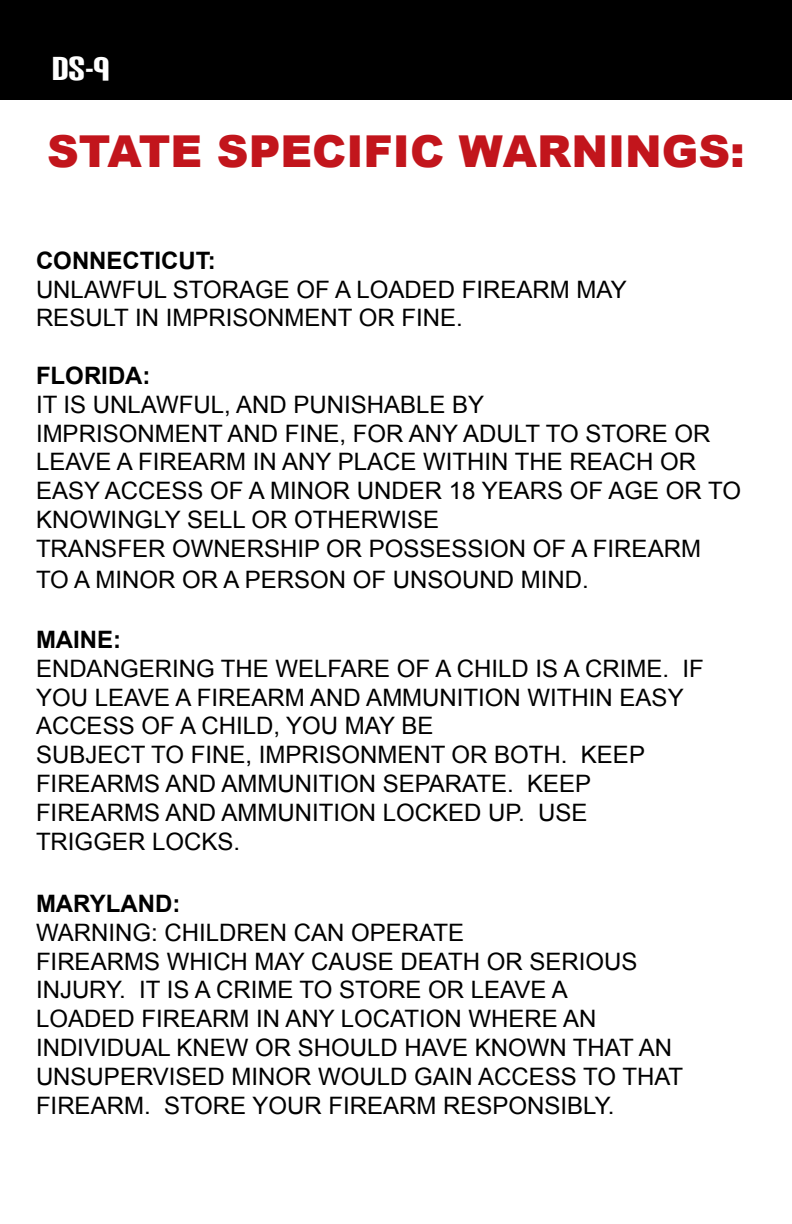
<style>
.page{position:relative;width:792px;height:1224px;background:#fff}
.page>*{position:absolute;margin:0;border:0;box-sizing:border-box;transform-origin:0 0}
.t1{font:900 44px "Arial";color:#c2151c}
.t2{font:40px "Carbon Block";color:#fff}
.t3{font:24px/28.8px "Arial";color:#000}
.t4{font:700 24px "Arial";color:#000}
</style>
<div class="page">
<div style="left:0;top:0;width:792px;height:100px;background:#000"></div>
<h2 class="t2" style="left:52px;top:49px;width:59px">DS-9</h2>
<h1 class="t1" style="left:47px;top:120px;width:699px">STATE SPECIFIC WARNINGS:</h1>
<p class="t4" style="left:36px;top:244px;width:181px">CONNECTICUT:</p>
<p class="t3" style="left:36px;top:275px;width:592px">UNLAWFUL STORAGE OF A LOADED FIREARM MAY<br>RESULT IN IMPRISONMENT OR FINE.</p>
<p class="t4" style="left:36px;top:360px;width:116px">FLORIDA:</p>
<p class="t3" style="left:36px;top:390px;width:707px">IT IS UNLAWFUL, AND PUNISHABLE BY<br>IMPRISONMENT AND FINE, FOR ANY ADULT TO STORE OR LEAVE A FIREARM IN ANY PLACE WITHIN THE REACH OR EASY ACCESS OF A MINOR UNDER 18 YEARS OF AGE OR TO KNOWINGLY SELL OR OTHERWISE<br>TRANSFER OWNERSHIP OR POSSESSION OF A FIREARM</p>
<p class="t3" style="left:36px;top:565px;width:554px">TO A MINOR OR A PERSON OF UNSOUND MIND.</p>
<p class="t4" style="left:36px;top:624px;width:87px">MAINE:</p>
<p class="t3" style="left:36px;top:654px;width:669px">ENDANGERING THE WELFARE OF A CHILD IS A CRIME. IF YOU LEAVE A FIREARM AND AMMUNITION WITHIN EASY ACCESS OF A CHILD, YOU MAY BE<br>SUBJECT TO FINE, IMPRISONMENT OR BOTH. KEEP FIREARMS AND AMMUNITION SEPARATE. KEEP FIREARMS AND AMMUNITION LOCKED UP. USE<br>TRIGGER LOCKS.</p>
<p class="t4" style="left:36px;top:888px;width:146px">MARYLAND:</p>
<p class="t3" style="left:36px;top:918px;width:649px">WARNING: CHILDREN CAN OPERATE<br>FIREARMS WHICH MAY CAUSE DEATH OR SERIOUS INJURY. IT IS A CRIME TO STORE OR LEAVE A<br>LOADED FIREARM IN ANY LOCATION WHERE AN INDIVIDUAL KNEW OR SHOULD HAVE KNOWN THAT AN UNSUPERVISED MINOR WOULD GAIN ACCESS TO THAT FIREARM. STORE YOUR FIREARM RESPONSIBLY.</p>
</div>
